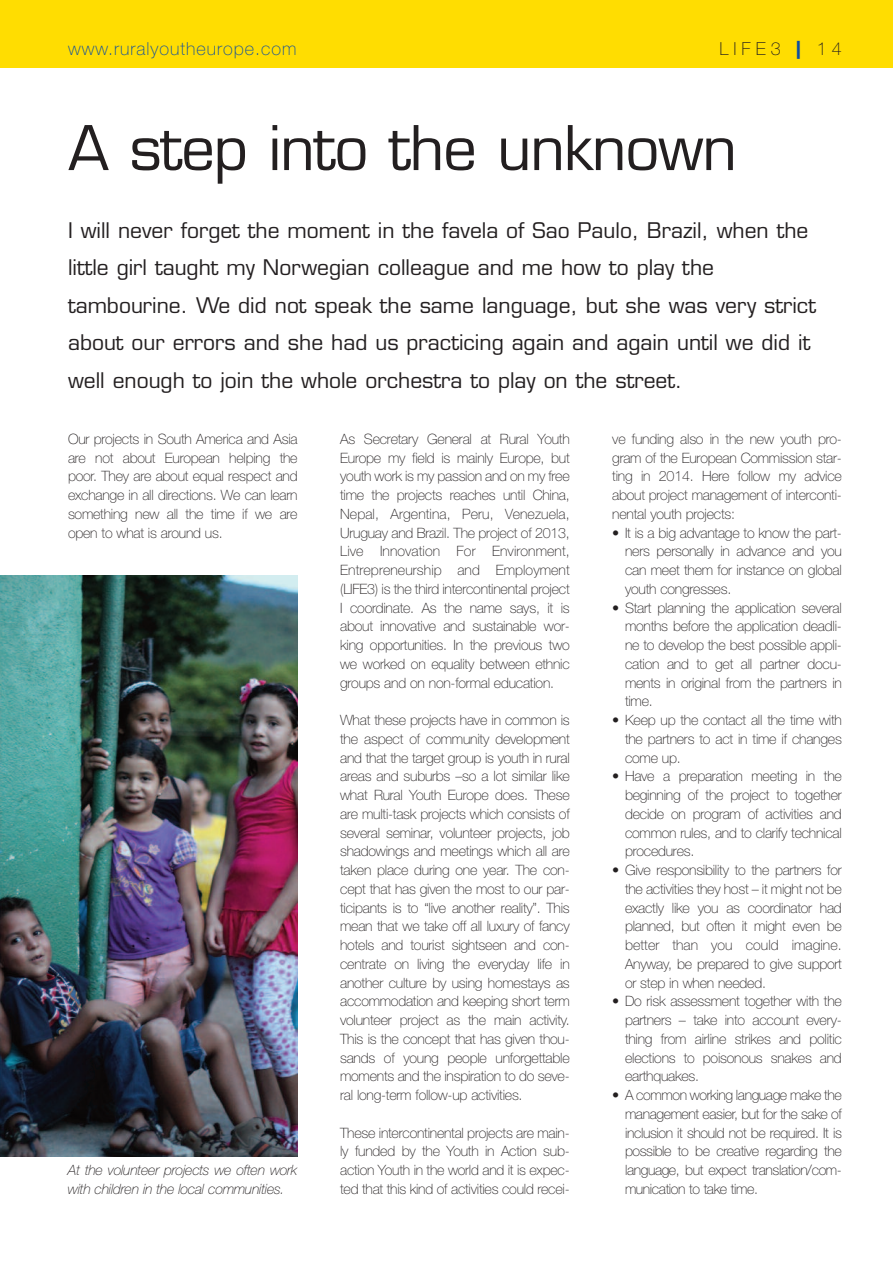
<style>
.page{position:relative;width:893px;height:1263px;background:#fff}
.page>*{position:absolute;margin:0;border:0;box-sizing:border-box;transform-origin:0 0}
.t1{font:60px "Eurostile";letter-spacing:-.02em;color:#231f20}
.t2{font:21px/37.5px "Eurostile";color:#231f20}
.t3{font:100 18px "Helvetica Neue LT Std";letter-spacing:.055em;color:#0d4da1}
.t4{font:100 18px "Helvetica Neue LT Std";letter-spacing:.28em;color:#231f20}
.t5{font:100 14.25px/18.8px "Helvetica Neue LT Std";letter-spacing:-.015em;color:#231f20;text-align:justify}
.t6{font:italic 100 14.25px/18.8px "Helvetica Neue LT Std";letter-spacing:-.015em;color:#231f20}
.s1{font-weight:900;color:#0d4da1}
</style>
<div class="page">
<div style="left:0;top:0;width:893px;height:68px;background:#ffdd01"></div>
<img style="left:0;top:575px;width:298px;height:581px">
<p class="t3" style="left:68px;top:43px;width:230px">www.ruralyoutheurope.com</p>
<p class="t4" style="left:719px;top:43px;width:124px">LIFE3 <span class="s1">|</span> 14</p>
<h1 class="t1" style="left:68px;top:125px;width:670px">A step into the unknown</h1>
<p class="t2" style="left:68px;top:213px;width:749px">I will never forget the moment in the favela of Sao Paulo, Brazil, when the little girl taught my Norwegian colleague and me how to play the tambourine. We did not speak the same language, but she was very strict about our errors and she had us practicing again and again until we did it well enough to join the whole orchestra to play on the street.</p>
<p class="t5" style="left:68px;top:431px;width:231px">Our projects in South America and Asia are not about European helping the poor. They are about equal respect and exchange in all directions. We can learn something new all the time if we are open to what is around us.</p>
<p class="t5" style="left:340px;top:431px;width:231px">As Secretary General at Rural Youth Europe my field is mainly Europe, but youth work is my passion and on my free time the projects reaches until China, Nepal, Argentina, Peru, Venezuela, Uruguay and Brazil. The project of 2013, Live Innovation For Environment, Entrepreneurship and Employment (LIFE3) is the third intercontinental project I coordinate. As the name says, it is about innovative and sustainable wor&shy;king opportunities. In the previous two we worked on equality between ethnic groups and on non-formal education.</p>
<p class="t5" style="left:340px;top:712px;width:231px">What these projects have in common is the aspect of community development and that the target group is youth in rural areas and suburbs –so a lot similar like what Rural Youth Europe does. These are multi-task projects which consists of several seminar, volunteer projects, job shadowings and meetings which all are taken place during one year. The con&shy;cept that has given the most to our par&shy;ticipants is to “live another reality”. This mean that we take off all luxury of fancy hotels and tourist sightseen and con&shy;centrate on living the everyday life in another culture by using homestays as accommodation and keeping short term volunteer project as the main activity.<br>This is the concept that has given thou&shy;sands of young people unforgettable moments and the inspiration to do seve&shy;ral long-term follow-up activities.</p>
<p class="t5" style="left:340px;top:1124px;width:231px">These intercontinental projects are main&shy;ly funded by the Youth in Action sub&shy;action Youth in the world and it is expec&shy;ted that this kind of activities could recei-</p>
<p class="t6" style="left:68px;top:1162px;width:231px">At the volunteer projects we often work with children in the local communities.</p>
<p class="t5" style="left:612px;top:431px;width:231px">ve funding also in the new youth pro&shy;gram of the European Commission star&shy;ting in 2014. Here follow my advice about project management of interconti&shy;nental youth projects:</p>
<p class="t5" style="left:625px;top:524px;width:218px;text-indent:-13px">• It is a big advantage to know the part&shy;ners personally in advance and you can meet them for instance on global youth congresses.</p>
<p class="t5" style="left:625px;top:599px;width:218px;text-indent:-13px">• Start planning the application several months before the application deadli&shy;ne to develop the best possible appli&shy;cation and to get all partner docu&shy;ments in original from the partners in time.</p>
<p class="t5" style="left:625px;top:712px;width:218px;text-indent:-13px">• Keep up the contact all the time with the partners to act in time if changes come up.</p>
<p class="t5" style="left:625px;top:768px;width:218px;text-indent:-13px">• Have a preparation meeting in the beginning of the project to together decide on program of activities and common rules, and to clarify technical procedures.</p>
<p class="t5" style="left:625px;top:862px;width:218px;text-indent:-13px">• Give responsibility to the partners for the activities they host – it might not be exactly like you as coordinator had planned, but often it might even be better than you could imagine.<br>Anyway, be prepared to give support or step in when needed.</p>
<p class="t5" style="left:625px;top:993px;width:218px;text-indent:-13px">• Do risk assessment together with the partners – take into account every&shy;thing from airline strikes and politic elections to poisonous snakes and earthquakes.</p>
<p class="t5" style="left:625px;top:1087px;width:218px;text-indent:-13px">• A common working language make the management easier, but for the sake of inclusion it should not be required. It is possible to be creative regarding the language, but expect translation/com&shy;munication to take time.</p>
</div>
